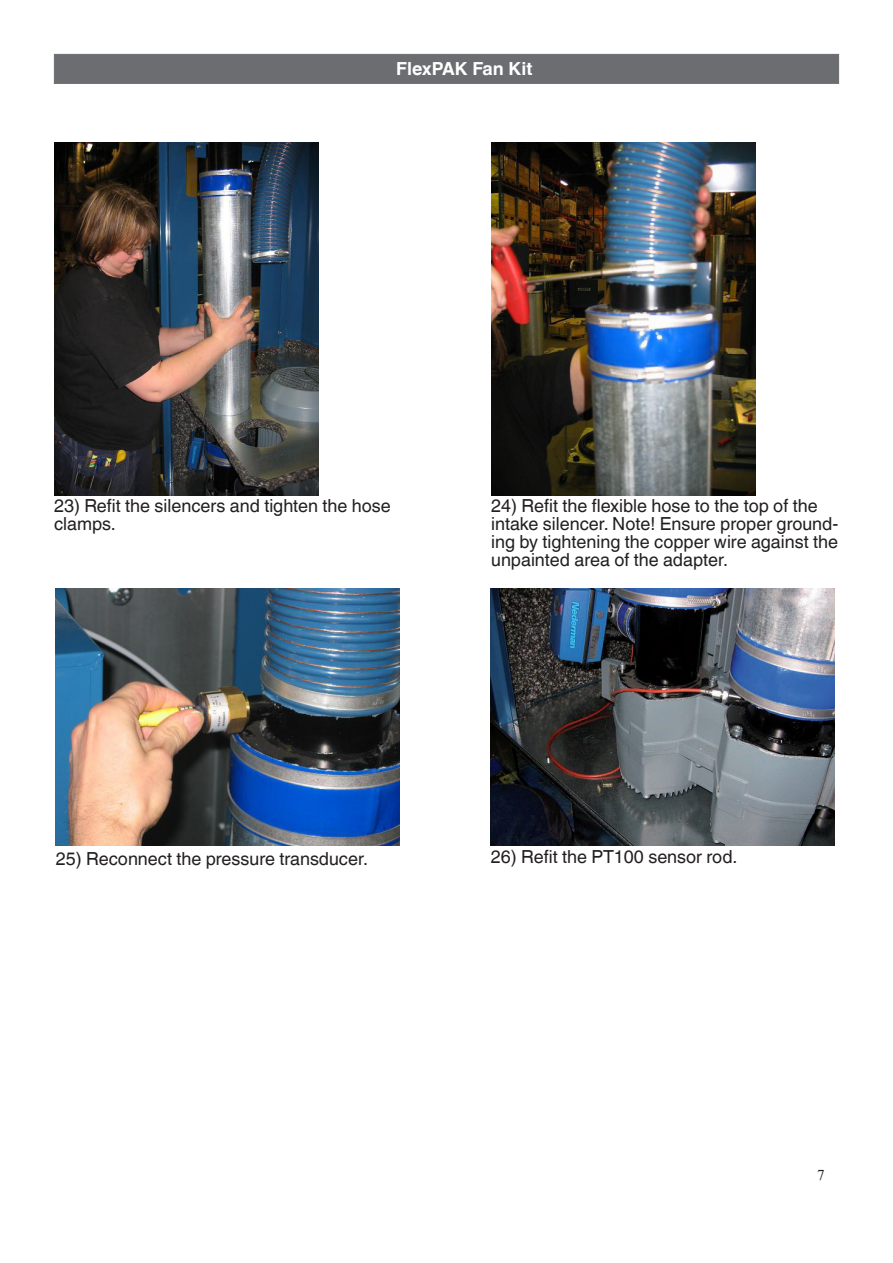
<style>
.page{position:relative;width:893px;height:1263px;background:#fff}
.page>*{position:absolute;margin:0;border:0;box-sizing:border-box;transform-origin:0 0}
.t1{font:18px/18px "Helvetica Linotype";color:#231f20}
.t2{font:700 18px "Helvetica Linotype";color:#fff}
.t3{font:15px "Times New Roman";color:#231f20}
</style>
<div class="page">
<div style="left:54px;top:54px;width:785px;height:30px;background:#6c6d70"></div>
<img style="left:54px;top:143px;width:265px;height:352px">
<img style="left:491px;top:143px;width:265px;height:352px">
<img style="left:56px;top:588px;width:343px;height:258px">
<img style="left:491px;top:588px;width:343px;height:258px">
<p class="t2" style="left:396px;top:59px;width:138px">FlexPAK Fan Kit</p>
<p class="t1" style="left:54px;top:497px;width:338px">23) Refit the silencers and tighten the hose clamps.</p>
<p class="t1" style="left:491px;top:497px;width:349px">24) Refit the flexible hose to the top of the intake silencer. Note! Ensure proper ground&shy;ing by tightening the copper wire against the unpainted area of the adapter.</p>
<p class="t1" style="left:56px;top:850px;width:314px">25) Reconnect the pressure transducer.</p>
<p class="t1" style="left:491px;top:848px;width:248px">26) Refit the PT100 sensor rod.</p>
<p class="t3" style="left:817px;top:1164px;width:9px">7</p>
</div>
